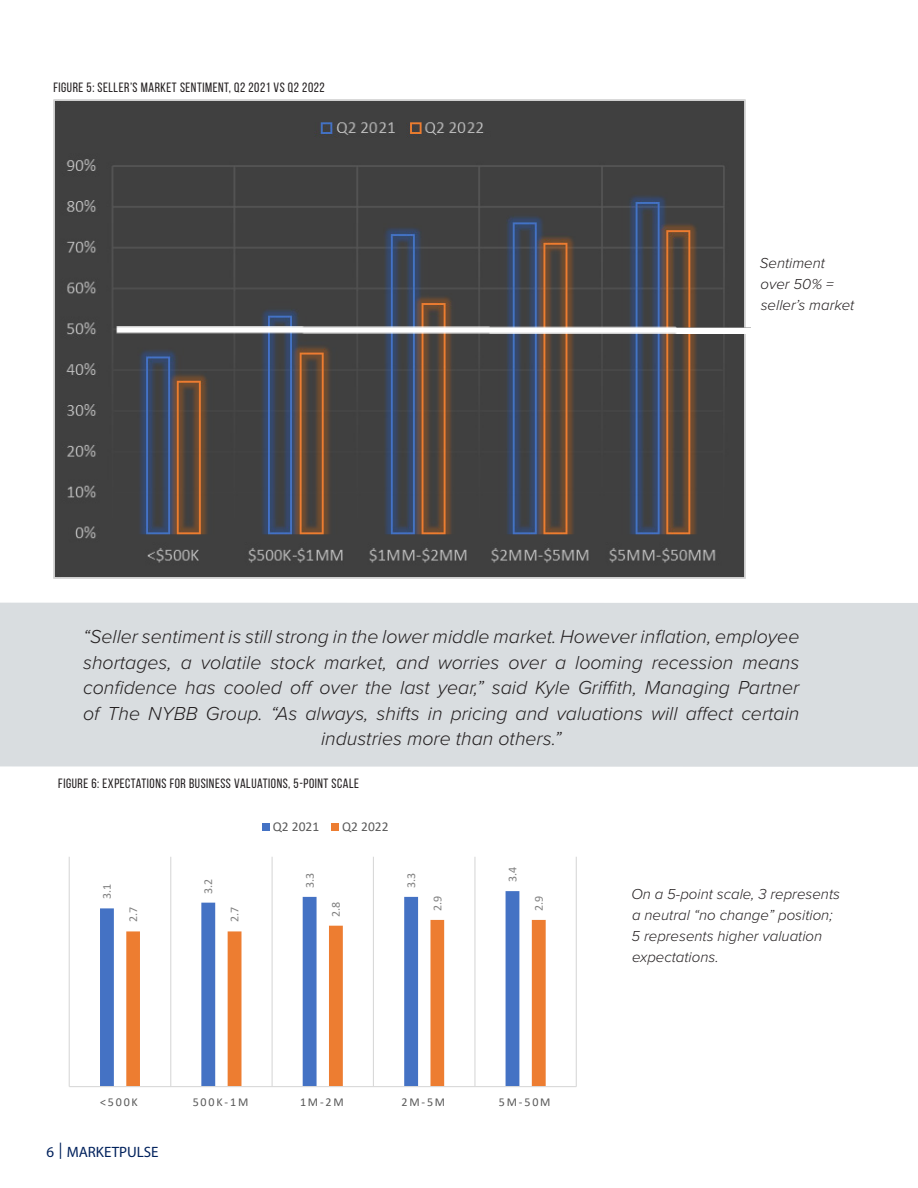
<style>
.page{position:relative;width:918px;height:1188px;background:#fff}
.page>*{position:absolute;margin:0;border:0;box-sizing:border-box;transform-origin:0 0}
.body{font:italic 300 19.5px/25.5px "Proxima Nova";color:#231f20;text-align:center}
.t1{font:italic 300 15px/21px "Proxima Nova";color:#231f20}
.t2{font:15px "Myriad Pro";color:#00215c}
.body-2{font:13.5px "Bebas Neue";letter-spacing:.04em;color:#231f20}
.t3{font:13.5px "Calibri";color:#595959}
.t4{font:12px "Calibri";color:#7f7f7f}
.t5{font:12px "Calibri";letter-spacing:.15em;color:#595959}
.s1{font-family:"Bebas Neue";font-size:20.7px}
</style>
<div class="page">
<div style="left:0;top:603px;width:918px;height:164px;background:#d9dde0"></div>
<img style="left:53px;top:100px;width:692px;height:478px">
<img style="left:117px;top:327px;width:634px;height:6px">
<hr style="left:69px;top:857px;width:1px;height:230px;background:#d9d9d9">
<hr style="left:170px;top:857px;width:1px;height:230px;background:#d9d9d9">
<hr style="left:272px;top:857px;width:1px;height:230px;background:#d9d9d9">
<hr style="left:373px;top:857px;width:1px;height:230px;background:#d9d9d9">
<hr style="left:474px;top:857px;width:2px;height:230px;background:#d9d9d9">
<hr style="left:576px;top:857px;width:1px;height:230px;background:#d9d9d9">
<svg style="left:100px;top:891px;width:419px;height:195px"></svg>
<svg style="left:126px;top:920px;width:420px;height:166px"></svg>
<hr style="left:69px;top:1086px;width:507px;height:1px;background:#d9d9d9">
<div style="left:262px;top:824px;width:8px;height:7px;background:#4472c4"></div>
<div style="left:332px;top:824px;width:7px;height:7px;background:#ed7d31"></div>
<p class="body-2" style="left:53px;top:80px;width:273px">FIGURE 5: SELLER’S MARKET SENTIMENT, Q2 2021 VS Q2 2022</p>
<p class="t1" style="left:760px;top:252px;width:96px">Sentiment over 50% = seller’s market</p>
<p class="body" style="left:83px;top:623px;width:718px">“Seller sentiment is still strong in the lower middle market. However inflation, employee shortages, a volatile stock market, and worries over a looming recession means confidence has cooled off over the last year,” said Kyle Griffith, Managing Partner of The NYBB Group. “As always, shifts in pricing and valuations will affect certain industries more than others.”</p>
<p class="body-2" style="left:58px;top:776px;width:302px">FIGURE 6: EXPECTATIONS FOR BUSINESS VALUATIONS, 5-POINT SCALE</p>
<p class="t3" style="left:273px;top:817px;width:48px">Q2 2021</p>
<p class="t3" style="left:342px;top:817px;width:48px">Q2 2022</p>
<p class="t4" style="left:99px;top:899px;width:17px;rotate:-90deg">3.1</p>
<p class="t4" style="left:200px;top:894px;width:17px;rotate:-90deg">3.2</p>
<p class="t4" style="left:301px;top:888px;width:17px;rotate:-90deg">3.3</p>
<p class="t4" style="left:403px;top:888px;width:17px;rotate:-90deg">3.3</p>
<p class="t4" style="left:504px;top:882px;width:17px;rotate:-90deg">3.4</p>
<p class="t4" style="left:125px;top:922px;width:17px;rotate:-90deg">2.7</p>
<p class="t4" style="left:226px;top:922px;width:17px;rotate:-90deg">2.7</p>
<p class="t4" style="left:328px;top:917px;width:17px;rotate:-90deg">2.8</p>
<p class="t4" style="left:429px;top:911px;width:17px;rotate:-90deg">2.9</p>
<p class="t4" style="left:530px;top:911px;width:17px;rotate:-90deg">2.9</p>
<p class="t5" style="left:100px;top:1093px;width:39px">&lt;500K</p>
<p class="t5" style="left:193px;top:1093px;width:57px">500K-1M</p>
<p class="t5" style="left:300px;top:1093px;width:45px">1M-2M</p>
<p class="t5" style="left:401px;top:1093px;width:45px">2M-5M</p>
<p class="t5" style="left:499px;top:1093px;width:53px">5M-50M</p>
<p class="t2" style="left:46px;top:1143px;width:114px">6 <span class="s1">|</span> MARKETPULSE</p>
<p class="t1" style="left:631px;top:882px;width:210px">On a 5-point scale, 3 represents a neutral “no change” position;<br>5 represents higher valuation expectations.</p>
</div>
